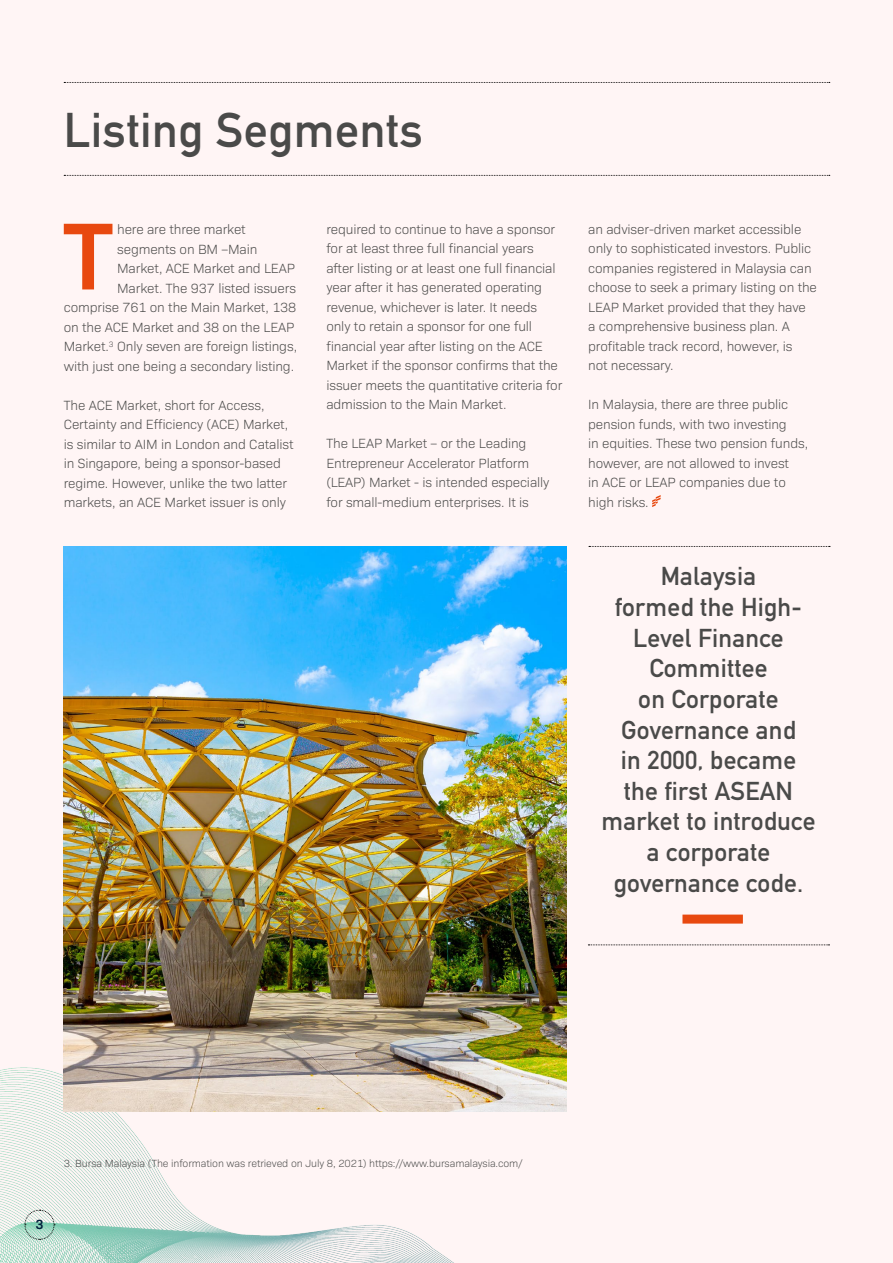
<style>
.page{position:relative;width:893px;height:1263px;background:#fff5f5}
.page>*{position:absolute;margin:0;border:0;box-sizing:border-box;transform-origin:0 0}
.t1{font:600 96.6px "Bio Sans";color:#e84910}
.t2{font:700 48px "DIN Alternate";letter-spacing:.01em;color:#4a4a49}
.t3{font:700 25.5px/30.6px "DIN Alternate";letter-spacing:.01em;color:#4a4a49;text-align:center}
.t4{font:300 13.5px/19.5px "Bio Sans";letter-spacing:-.01em;color:#4a4a49}
.t5{font:600 13.5px "Bio Sans";color:#001f3b}
.t6{font:300 10.5px "Bio Sans";letter-spacing:-.01em;color:#4a4a49}
</style>
<div class="page">
<img style="left:0;top:893px;width:454px;height:370px">
<img style="left:64px;top:546px;width:503px;height:566px">
<div style="left:682px;top:914px;width:61px;height:9px;background:#e84910"></div>
<svg style="left:589px;top:546px;width:241px;height:1px"></svg>
<svg style="left:588px;top:944px;width:241px;height:1px"></svg>
<svg style="left:64px;top:82px;width:766px;height:1px"></svg>
<svg style="left:64px;top:175px;width:766px;height:1px"></svg>
<svg style="left:652px;top:495px;width:9px;height:12px"></svg>
<svg style="left:24px;top:1209px;width:31px;height:31px"></svg>
<h2 class="t2" style="left:64px;top:94px;width:361px">Listing Segments</h2>
<h1 class="t1" style="left:63px;top:183px;width:52px">T</h1>
<p class="t4" style="left:117px;top:219px;width:130px">here are three market</p>
<p class="t4" style="left:117px;top:238px;width:142px">segments on BM –Main</p>
<p class="t4" style="left:117px;top:258px;width:179px">Market, ACE Market and LEAP</p>
<p class="t4" style="left:117px;top:277px;width:180px">Market. The 937 listed issuers</p>
<p class="t4" style="left:64px;top:297px;width:234px">comprise 761 on the Main Market, 138</p>
<p class="t4" style="left:64px;top:316px;width:232px">on the ACE Market and 38 on the LEAP</p>
<p class="t4" style="left:64px;top:336px;width:235px">Market.<sup>3</sup> Only seven are foreign listings,</p>
<p class="t4" style="left:64px;top:355px;width:232px">with just one being a secondary listing.</p>
<p class="t4" style="left:64px;top:394px;width:231px">The ACE Market, short for Access, Certainty and Efficiency (ACE) Market, is similar to AIM in London and Catalist in Singapore, being a sponsor-based regime. However, unlike the two latter markets, an ACE Market issuer is only</p>
<p class="t4" style="left:326px;top:219px;width:237px">required to continue to have a sponsor for at least three full financial years after listing or at least one full financial year after it has generated operating revenue, whichever is later. It needs only to retain a sponsor for one full financial year after listing on the ACE Market if the sponsor confirms that the issuer meets the quantitative criteria for admission to the Main Market.</p>
<p class="t4" style="left:326px;top:433px;width:225px">The LEAP Market – or the Leading Entrepreneur Accelerator Platform (LEAP) Market - is intended especially for small-medium enterprises. It is</p>
<p class="t4" style="left:588px;top:218px;width:230px">an adviser-driven market accessible only to sophisticated investors. Public companies registered in Malaysia can choose to seek a primary listing on the LEAP Market provided that they have<br>a comprehensive business plan. A profitable track record, however, is<br>not necessary.</p>
<p class="t4" style="left:588px;top:394px;width:221px">In Malaysia, there are three public pension funds, with two investing<br>in equities. These two pension funds, however, are not allowed to invest<br>in ACE or LEAP companies due to high risks.</p>
<h3 class="t3" style="left:601px;top:559px;width:215px">Malaysia<br>formed the High-<br>Level Finance<br>Committee<br>on Corporate<br>Governance and<br>in 2000, became the first ASEAN market to introduce a corporate governance code.</h3>
<p class="t5" style="left:35px;top:1214px;width:10px">3</p>
<p class="t6" style="left:64px;top:1155px;width:461px">3. Bursa Malaysia (The information was retrieved on July 8, 2021) https://www.bursamalaysia.com/</p>
</div>
